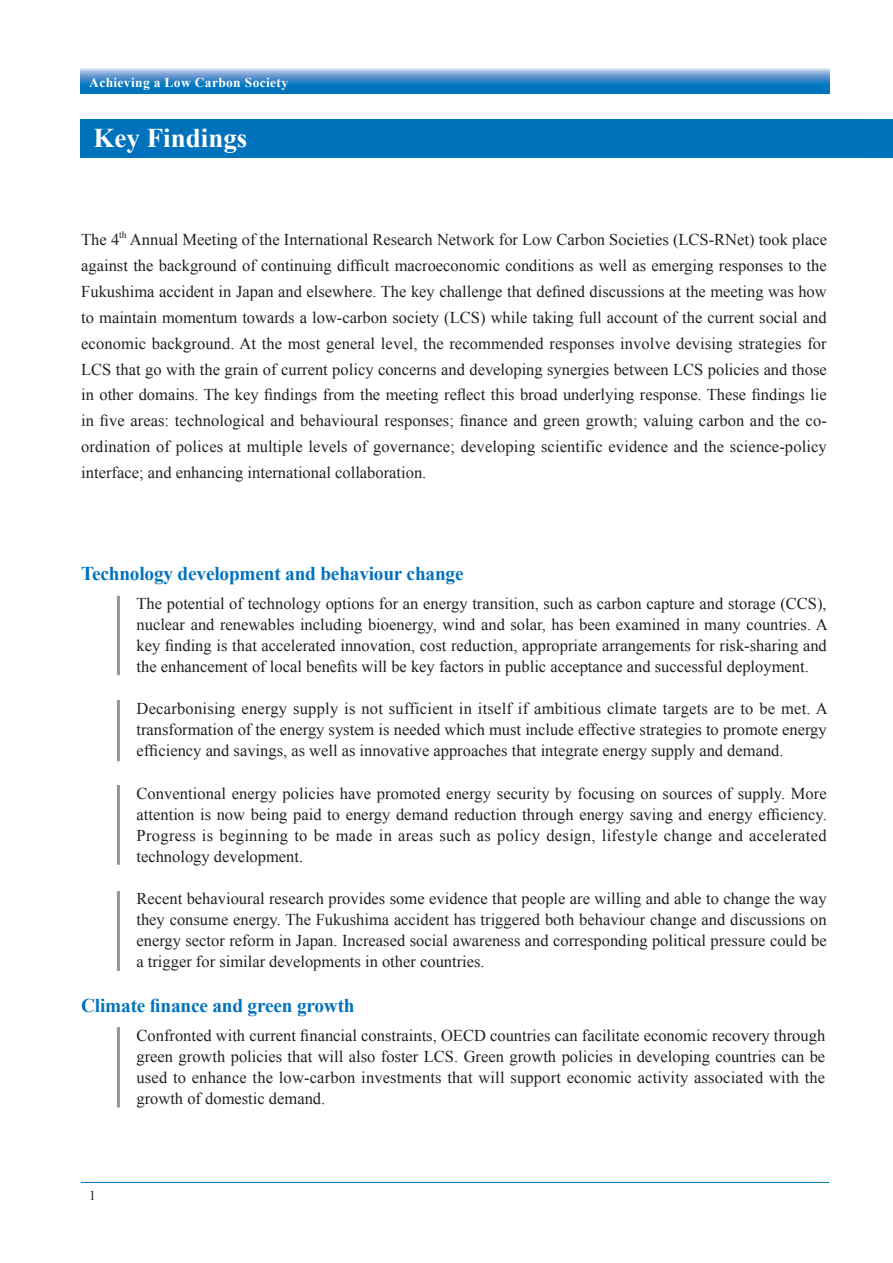
<style>
.page{position:relative;width:893px;height:1263px;background:#fff}
.page>*{position:absolute;margin:0;border:0;box-sizing:border-box;transform-origin:0 0}
.t1{font:700 27px "Times New Roman";color:#fff}
.t2{font:700 19.5px "Times New Roman";letter-spacing:-.01em;color:#0072bc}
.t3{font:16.5px/21px "Times New Roman";color:#231f20;text-align:justify}
.t4{font:700 13.5px "Times New Roman";letter-spacing:.025em;color:#fff}
.t5{font:13.5px "Times New Roman";color:#231f20}
.t6{font:9.6px "Times New Roman";color:#231f20}
</style>
<div class="page">
<svg style="left:81px;top:68px;width:748px;height:26px;background:#4390cb"></svg>
<hr style="left:81px;top:1182px;width:748px;height:1px;background:#0072bc">
<hr style="left:117px;top:700px;width:3px;height:61px;background:#939598">
<hr style="left:117px;top:785px;width:3px;height:80px;background:#939598">
<hr style="left:117px;top:891px;width:3px;height:80px;background:#939598">
<hr style="left:117px;top:1027px;width:3px;height:80px;background:#939598">
<hr style="left:117px;top:596px;width:3px;height:79px;background:#939598">
<div style="left:81px;top:119px;width:812px;height:38px;background:#0072bc"></div>
<p class="t4" style="left:89px;top:74px;width:200px">Achieving a Low Carbon Society</p>
<h1 class="t1" style="left:94px;top:119px;width:155px">Key Findings</h1>
<p class="t3" style="left:81px;top:229px;width:40px">The 4</p>
<p class="t6" style="left:119px;top:228px;width:9px">th</p>
<p class="t3" style="left:81px;top:227px;width:747px;line-height:25.8px;text-indent:49px">Annual Meeting of the International Research Network for Low Carbon Societies (LCS-RNet) took place against the background of continuing difficult macroeconomic conditions as well as emerging responses to the Fukushima accident in Japan and elsewhere. The key challenge that defined discussions at the meeting was how to maintain momentum towards a low-carbon society (LCS) while taking full account of the current social and economic background. At the most general level, the recommended responses involve devising strategies for LCS that go with the grain of current policy concerns and developing synergies between LCS policies and those in other domains. The key findings from the meeting reflect this broad underlying response. These findings lie in five areas: technological and behavioural responses; finance and green growth; valuing carbon and the co&shy;ordination of polices at multiple levels of governance; developing scientific evidence and the science-policy interface; and enhancing international collaboration.</p>
<p class="t2" style="left:81px;top:560px;width:384px">Technology development and behaviour change</p>
<p class="t3" style="left:136px;top:593px;width:693px">The potential of technology options for an energy transition, such as carbon capture and storage (CCS), nuclear and renewables including bioenergy, wind and solar, has been examined in many countries. A key finding is that accelerated innovation, cost reduction, appropriate arrangements for risk-sharing and the enhancement of local benefits will be key factors in public acceptance and successful deployment.</p>
<p class="t3" style="left:136px;top:698px;width:693px">Decarbonising energy supply is not sufficient in itself if ambitious climate targets are to be met. A transformation of the energy system is needed which must include effective strategies to promote energy efficiency and savings, as well as innovative approaches that integrate energy supply and demand.</p>
<p class="t3" style="left:136px;top:782px;width:692px">Conventional energy policies have promoted energy security by focusing on sources of supply. More attention is now being paid to energy demand reduction through energy saving and energy efficiency.<br>Progress is beginning to be made in areas such as policy design, lifestyle change and accelerated technology development.</p>
<p class="t3" style="left:136px;top:887px;width:692px">Recent behavioural research provides some evidence that people are willing and able to change the way they consume energy. The Fukushima accident has triggered both behaviour change and discussions on energy sector reform in Japan. Increased social awareness and corresponding political pressure could be a trigger for similar developments in other countries.</p>
<p class="t2" style="left:81px;top:991px;width:275px">Climate finance and green growth</p>
<p class="t3" style="left:136px;top:1024px;width:690px">Confronted with current financial constraints, OECD countries can facilitate economic recovery through green growth policies that will also foster LCS. Green growth policies in developing countries can be used to enhance the low-carbon investments that will support economic activity associated with the growth of domestic demand.</p>
<p class="t5" style="left:89px;top:1186px;width:8px">1</p>
</div>
